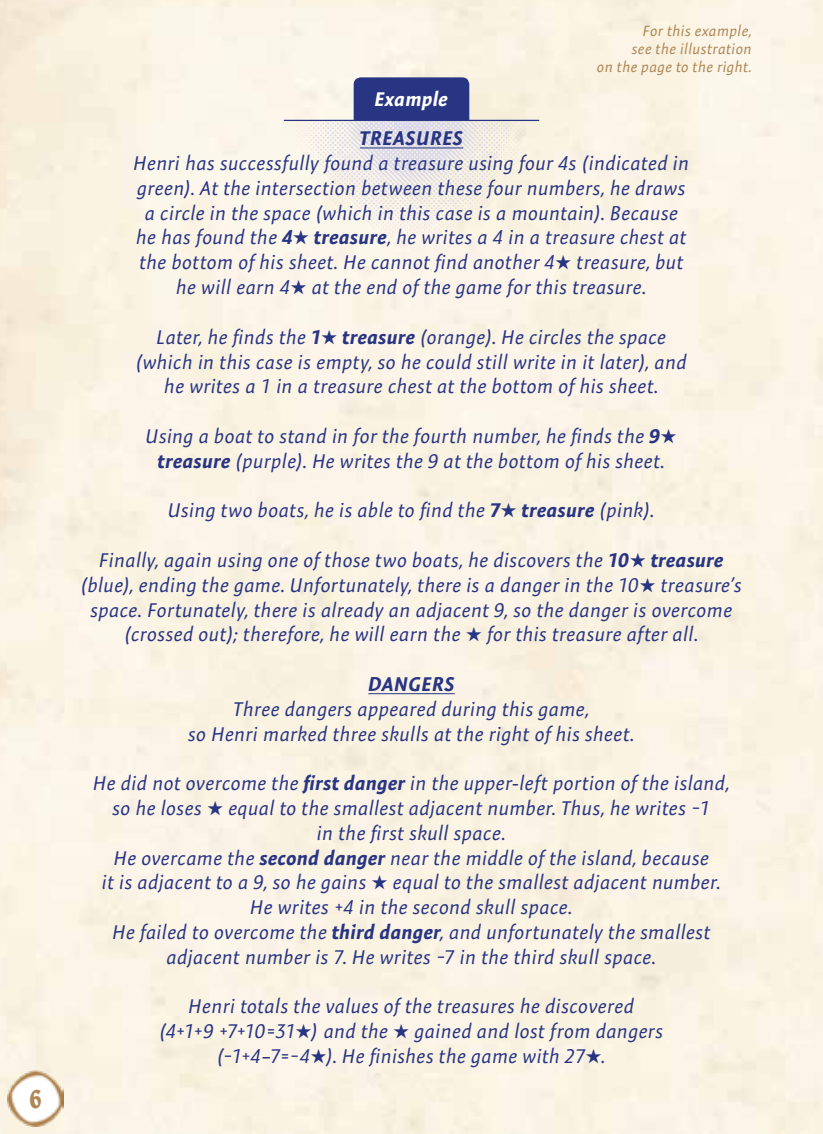
<style>
.page{position:relative;width:823px;height:1134px;background:#fff}
.page>*{position:absolute;margin:0;border:0;box-sizing:border-box;transform-origin:0 0}
.t1{font:condensed 30px "Belwe";color:#af8655}
.t2{font:italic 20px/24.8px "Expo Sans Pro";letter-spacing:.01em;color:#283583;text-align:center}
.t3{font:italic 700 20px "Expo Sans Pro";letter-spacing:.035em;color:#283583}
.t4{font:italic 700 20px "Expo Sans Pro";letter-spacing:.015em;color:#fff}
.t5{font:italic 15px/18px "Expo Sans Pro";letter-spacing:.015em;color:#af8655;text-align:right}
.s1{font-weight:700}
</style>
<div class="page">
<div style="left:0;top:0;width:822px;height:1134px;background:#faf3e3"></div>
<img style="left:287px;top:121px;width:248px;height:123px">
<div style="left:353px;top:77px;width:116px;height:43px;background:#283583"></div>
<hr style="left:283px;top:120px;width:256px;height:1px;background:#283583">
<hr style="left:359px;top:147px;width:104px;height:1px;background:#283583">
<hr style="left:368px;top:693px;width:86px;height:1px;background:#283583">
<img style="left:7px;top:1070px;width:56px;height:57px">
<h1 class="t1" style="left:29px;top:1080px;width:14px">6</h1>
<p class="t5" style="left:596px;top:22px;width:157px">For this example,<br>see the illustration<br>on the page to the right.</p>
<p class="t4" style="left:375px;top:87px;width:74px">Example</p>
<p class="t3" style="left:359px;top:126px;width:105px">TREASURES</p>
<p class="t2" style="left:133px;top:151px;width:557px">Henri has successfully found a treasure using four 4s (indicated in green). At the intersection between these four numbers, he draws a circle in the space (which in this case is a mountain). Because he has found the <span class="s1">4</span>★ <span class="s1">treasure</span>, he writes a 4 in a treasure chest at the bottom of his sheet. He cannot find another 4★ treasure, but he will earn 4★ at the end of the game for this treasure.</p>
<p class="t2" style="left:136px;top:324px;width:552px">Later, he finds the <span class="s1">1</span>★ <span class="s1">treasure</span> (orange). He circles the space (which in this case is empty, so he could still write in it later), and he writes a 1 in a treasure chest at the bottom of his sheet.</p>
<p class="t2" style="left:146px;top:423px;width:532px">Using a boat to stand in for the fourth number, he finds the <span class="s1">9</span>★ <span class="s1">treasure</span> (purple). He writes the 9 at the bottom of his sheet.</p>
<p class="t2" style="left:168px;top:498px;width:488px">Using two boats, he is able to find the <span class="s1">7</span>★ <span class="s1">treasure</span> (pink).</p>
<p class="t2" style="left:81px;top:547px;width:662px">Finally, again using one of those two boats, he discovers the <span class="s1">10</span>★ <span class="s1">treasure </span>(blue), ending the game. Unfortunately, there is a danger in the 10★ treasure’s space. Fortunately, there is already an adjacent 9, so the danger is overcome (crossed out); therefore, he will earn the ★ for this treasure after all.</p>
<p class="t3" style="left:368px;top:672px;width:88px">DANGERS</p>
<p class="t2" style="left:188px;top:696px;width:447px">Three dangers appeared during this game,<br>so Henri marked three skulls at the right of his sheet.</p>
<p class="t2" style="left:93px;top:771px;width:637px">He did not overcome the <span class="s1">first danger</span> in the upper-left portion of the island, so he loses ★ equal to the smallest adjacent number. Thus, he writes −1<br>in the first skull space.<br>He overcame the <span class="s1">second danger</span> near the middle of the island, because<br>it is adjacent to a 9, so he gains ★ equal to the smallest adjacent number.<br>He writes +4 in the second skull space.<br>He failed to overcome the <span class="s1">third danger</span>, and unfortunately the smallest adjacent number is 7. He writes −7 in the third skull space.</p>
<p class="t2" style="left:159px;top:994px;width:505px">Henri totals the values of the treasures he discovered (4+1+9 +7+10=31★) and the ★ gained and lost from dangers (−1+4–7=−4★). He finishes the game with 27★.</p>
</div>
